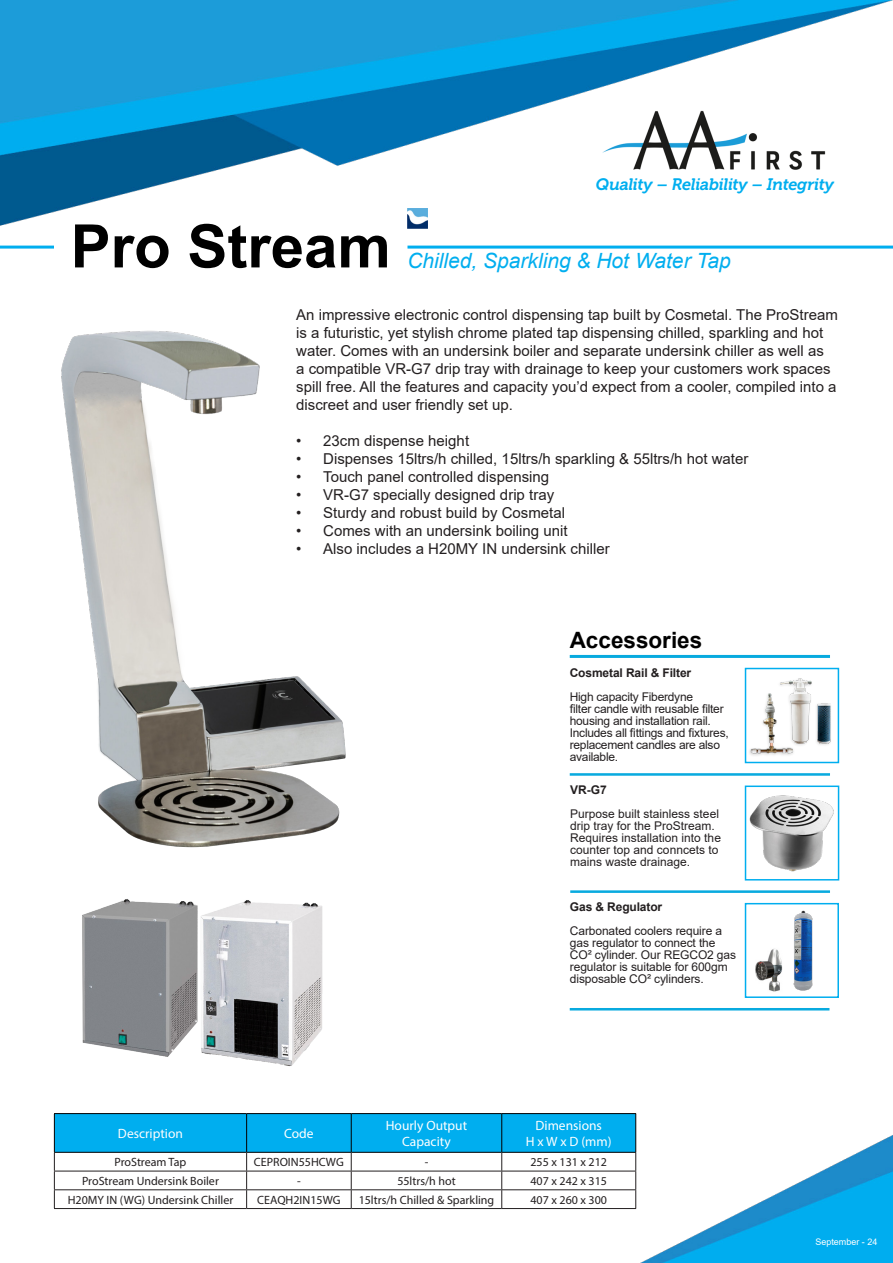
<style>
.page{position:relative;width:893px;height:1263px;background:#fff}
.page>*{position:absolute;margin:0;border:0;box-sizing:border-box;transform-origin:0 0}
.t1{font:700 60px "Arial";color:#000}
.t2{font:700 22.5px "Arial";color:#000}
.t3{font:italic 21px "Arial";color:#00aeef}
.t4{font:italic 16.5px "Museo 700";letter-spacing:-.015em;color:#00aeef}
.t5{font:15px/18px "Arial";color:#231f20}
.t6{font:13.5px "Myriad Pro";color:#fff}
.t7{font:13.5px "Myriad Pro";color:#fefcfd}
.t8{font:12px/12px "Arial";letter-spacing:-.01em;color:#231f20}
.t9{font:12px "Myriad Pro";color:#231f20}
.t10{font:700 12px "Arial";letter-spacing:-.01em;color:#231f20}
.t11{font:9px "Arial";color:#fff}
</style>
<div class="page">
<img style="left:0;top:0;width:893px;height:1263px">
<img style="left:602px;top:111px;width:224px;height:63px">
<svg style="left:54px;top:1113px;width:582px;height:95px"></svg>
<hr style="left:54px;top:1208px;width:193px;height:1px;background:#231f20">
<hr style="left:247px;top:1208px;width:104px;height:1px;background:#231f20">
<hr style="left:351px;top:1208px;width:151px;height:1px;background:#231f20">
<hr style="left:502px;top:1208px;width:134px;height:1px;background:#231f20">
<hr style="left:570px;top:773px;width:260px;height:3px;background:#08aadf">
<div style="left:745px;top:903px;width:94px;height:95px;border:2px solid #00aeef"></div>
<hr style="left:570px;top:655px;width:260px;height:3px;background:#08aadf">
<div style="left:745px;top:668px;width:94px;height:95px;border:2px solid #00aeef"></div>
<div style="left:745px;top:785px;width:94px;height:95px;border:2px solid #00aeef"></div>
<hr style="left:570px;top:890px;width:260px;height:3px;background:#08aadf">
<hr style="left:0;top:246px;width:893px;height:3px;background:#00aeef">
<div style="left:54px;top:237px;width:353px;height:60px;background:#fff"></div>
<hr style="left:570px;top:1008px;width:259px;height:2px;background:#08aadf">
<img style="left:407px;top:209px;width:21px;height:20px">
<img style="left:758px;top:907px;width:83px;height:89px">
<img style="left:754px;top:945px;width:30px;height:48px">
<img style="left:745px;top:671px;width:93px;height:89px">
<img style="left:54px;top:323px;width:300px;height:530px">
<img style="left:747px;top:790px;width:90px;height:87px">
<img style="left:54px;top:896px;width:300px;height:174px">
<p class="t1" style="left:71px;top:204px;width:322px">Pro Stream</p>
<p class="t4" style="left:596px;top:175px;width:239px">Quality – Reliability – Integrity</p>
<p class="t3" style="left:407px;top:247px;width:325px">Chilled, Sparkling &amp; Hot Water Tap</p>
<p class="t5" style="left:296px;top:306px;width:543px">An impressive electronic control dispensing tap built by Cosmetal. The ProStream is a futuristic, yet stylish chrome plated tap dispensing chilled, sparkling and hot water. Comes with an undersink boiler and separate undersink chiller as well as<br>a compatible VR-G7 drip tray with drainage to keep your customers work spaces spill free. All the features and capacity you’d expect from a cooler, compiled into a discreet and user friendly set up.</p>
<p class="t5" style="left:296px;top:432px;width:174px">• 23cm dispense height</p>
<p class="t5" style="left:296px;top:450px;width:454px">• Dispenses 15ltrs/h chilled, 15ltrs/h sparkling &amp; 55ltrs/h hot water</p>
<p class="t5" style="left:296px;top:468px;width:254px">• Touch panel controlled dispensing</p>
<p class="t5" style="left:296px;top:486px;width:259px">• VR-G7 specially designed drip tray</p>
<p class="t5" style="left:296px;top:504px;width:270px">• Sturdy and robust build by Cosmetal</p>
<p class="t5" style="left:296px;top:522px;width:273px">• Comes with an undersink boiling unit</p>
<p class="t5" style="left:296px;top:540px;width:315px">• Also includes a H20MY IN undersink chiller</p>
<p class="t2" style="left:570px;top:624px;width:134px">Accessories</p>
<p class="t10" style="left:570px;top:664px;width:123px">Cosmetal Rail &amp; Filter</p>
<p class="t8" style="left:570px;top:690px;width:125px">High capacity Fiberdyne</p>
<p class="t8" style="left:570px;top:702px;width:161px">filter candle with reusable filter housing and installation rail.<br>Includes all fittings and fixtures, replacement candles are also available.</p>
<p class="t10" style="left:570px;top:782px;width:38px">VR-G7</p>
<p class="t8" style="left:570px;top:808px;width:152px">Purpose built stainless steel drip tray for the ProStream.<br>Requires installation into the counter top and conncets to mains waste drainage.</p>
<p class="t7" style="left:118px;top:1125px;width:67px">Description</p>
<p class="t6" style="left:284px;top:1125px;width:31px">Code</p>
<p class="t6" style="left:386px;top:1117px;width:83px">Hourly Output</p>
<p class="t6" style="left:402px;top:1133px;width:50px">Capacity</p>
<p class="t10" style="left:570px;top:899px;width:94px">Gas &amp; Regulator</p>
<p class="t8" style="left:570px;top:925px;width:168px">Carbonated coolers require a gas regulator to connect the<br>CO² cylinder. Our REGCO2 gas regulator is suitable for 600gm disposable CO² cylinders.</p>
<p class="t6" style="left:536px;top:1117px;width:68px">Dimensions</p>
<p class="t6" style="left:526px;top:1133px;width:87px">H x W x D (mm)</p>
<p class="t9" style="left:115px;top:1155px;width:73px">ProStream Tap</p>
<p class="t9" style="left:254px;top:1155px;width:91px">CEPROIN55HCWG</p>
<p class="t9" style="left:425px;top:1155px;width:5px">-</p>
<p class="t9" style="left:530px;top:1155px;width:78px">255 x 131 x 212</p>
<p class="t9" style="left:82px;top:1173px;width:138px">ProStream Undersink Boiler</p>
<p class="t9" style="left:297px;top:1173px;width:5px">-</p>
<p class="t9" style="left:397px;top:1173px;width:60px">55ltrs/h hot</p>
<p class="t9" style="left:530px;top:1173px;width:78px">407 x 242 x 315</p>
<p class="t9" style="left:68px;top:1192px;width:167px">H20MY IN (WG) Undersink Chiller</p>
<p class="t9" style="left:257px;top:1192px;width:85px">CEAQH2IN15WG</p>
<p class="t9" style="left:359px;top:1192px;width:137px">15ltrs/h Chilled &amp; Sparkling</p>
<p class="t9" style="left:530px;top:1192px;width:78px">407 x 260 x 300</p>
<p class="t11" style="left:815px;top:1236px;width:64px">September - 24</p>
</div>
